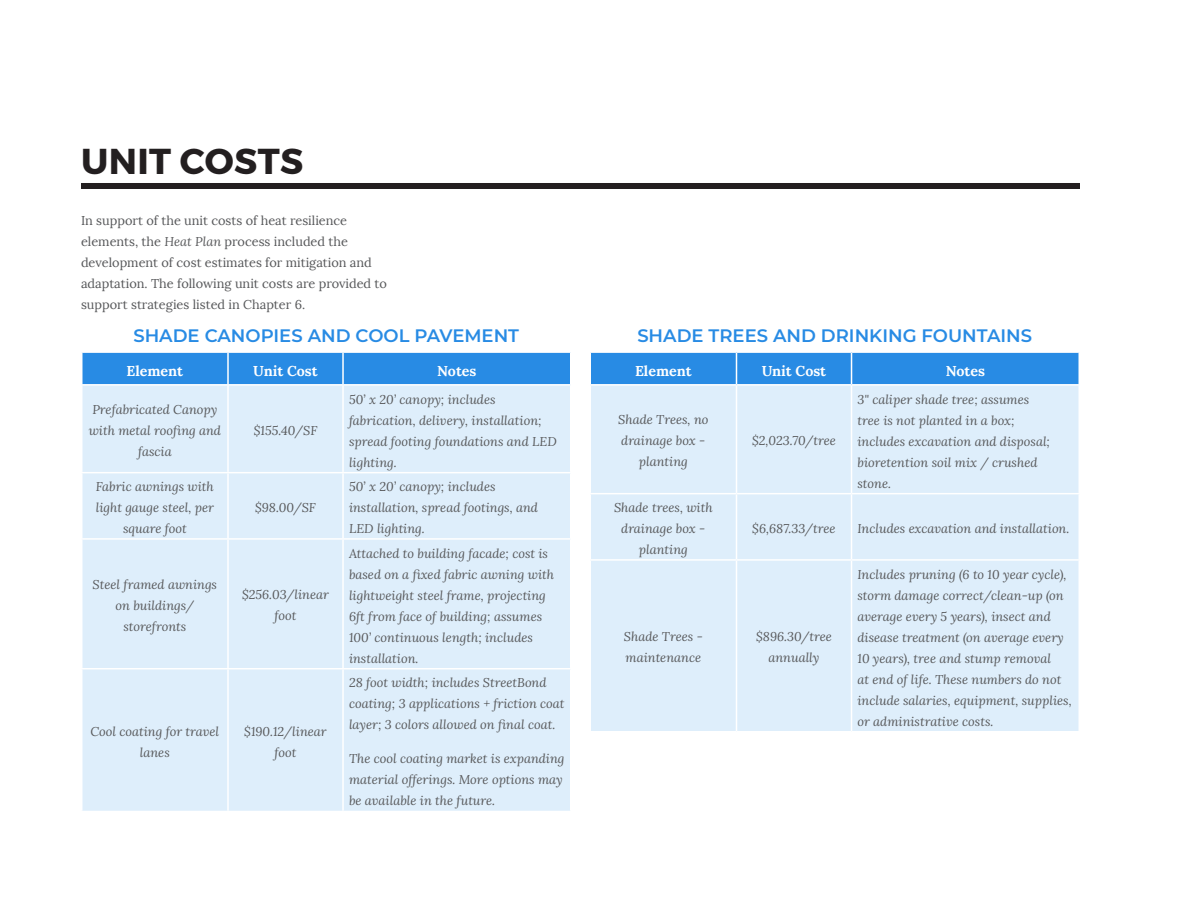
<style>
.page{position:relative;width:1188px;height:918px;background:#fff}
.page>*{position:absolute;margin:0;border:0;box-sizing:border-box;transform-origin:0 0}
.H2_HEADER_UNDERLINE{font:700 36px "Montserrat";letter-spacing:.01em;color:#231f20}
.H5_HEADER_TEXT{font:600 18px "Montserrat";color:#288be4}
.BODY___Lora_Regular{font:700 14.25px "Lora";color:#fff}
.SIDE_BAR_-_Lora_Ital{font:italic 12.75px/21px "Lora";color:#57585a;text-align:center}
.BODY___Lora_Regular-2{font:12.75px/21px "Lora";color:#57585a}
.s1{font-style:italic}
</style>
<div class="page">
<div style="left:82px;top:353px;width:488px;height:31px;background:#288be4"></div>
<div style="left:82px;top:386px;width:488px;height:425px;background:#deeefb"></div>
<hr style="left:227px;top:386px;width:2px;height:86px;background:#fff">
<hr style="left:342px;top:386px;width:2px;height:86px;background:#fff">
<hr style="left:81px;top:472px;width:147px;height:1px;background:#fff">
<hr style="left:228px;top:472px;width:115px;height:1px;background:#fff">
<hr style="left:227px;top:473px;width:2px;height:65px;background:#fff">
<hr style="left:343px;top:472px;width:229px;height:1px;background:#fff">
<hr style="left:342px;top:473px;width:2px;height:65px;background:#fff">
<hr style="left:81px;top:538px;width:147px;height:2px;background:#fff">
<hr style="left:228px;top:538px;width:115px;height:2px;background:#fff">
<hr style="left:227px;top:540px;width:2px;height:128px;background:#fff">
<hr style="left:343px;top:538px;width:229px;height:2px;background:#fff">
<hr style="left:342px;top:540px;width:2px;height:128px;background:#fff">
<hr style="left:81px;top:668px;width:147px;height:1px;background:#fff">
<hr style="left:228px;top:668px;width:115px;height:1px;background:#fff">
<hr style="left:227px;top:669px;width:2px;height:142px;background:#fff">
<hr style="left:343px;top:668px;width:229px;height:1px;background:#fff">
<hr style="left:342px;top:669px;width:2px;height:142px;background:#fff">
<hr style="left:227px;top:353px;width:2px;height:31px;background:#fff">
<hr style="left:342px;top:353px;width:2px;height:31px;background:#fff">
<div style="left:591px;top:353px;width:487px;height:31px;background:#288be4"></div>
<div style="left:591px;top:386px;width:487px;height:345px;background:#deeefb"></div>
<hr style="left:736px;top:386px;width:1px;height:107px;background:#fff">
<hr style="left:851px;top:386px;width:1px;height:107px;background:#fff">
<hr style="left:590px;top:493px;width:146px;height:1px;background:#fff">
<hr style="left:736px;top:493px;width:116px;height:1px;background:#fff">
<hr style="left:736px;top:494px;width:1px;height:65px;background:#fff">
<hr style="left:852px;top:493px;width:228px;height:1px;background:#fff">
<hr style="left:851px;top:494px;width:1px;height:65px;background:#fff">
<hr style="left:590px;top:559px;width:146px;height:2px;background:#fff">
<hr style="left:736px;top:559px;width:116px;height:2px;background:#fff">
<hr style="left:736px;top:561px;width:1px;height:170px;background:#fff">
<hr style="left:852px;top:559px;width:228px;height:2px;background:#fff">
<hr style="left:851px;top:561px;width:1px;height:170px;background:#fff">
<hr style="left:736px;top:353px;width:1px;height:31px;background:#fff">
<hr style="left:851px;top:353px;width:1px;height:31px;background:#fff">
<div style="left:81px;top:183px;width:999px;height:6px;background:#231f20"></div>
<p class="H2_HEADER_UNDERLINE" style="left:81px;top:139px;width:224px">UNIT COSTS</p>
<p class="BODY___Lora_Regular-2" style="left:81px;top:210px;width:308px">In support of the unit costs of heat resilience elements, the <span class="s1">Heat Plan</span> process included the development of cost estimates for mitigation and adaptation. The following unit costs are provided to support strategies listed in Chapter 6.</p>
<p class="H5_HEADER_TEXT" style="left:133px;top:323px;width:387px">SHADE CANOPIES AND COOL PAVEMENT</p>
<p class="H5_HEADER_TEXT" style="left:637px;top:323px;width:396px">SHADE TREES AND DRINKING FOUNTAINS</p>
<p class="BODY___Lora_Regular" style="left:127px;top:361px;width:58px">Element</p>
<p class="BODY___Lora_Regular" style="left:253px;top:361px;width:66px">Unit Cost</p>
<p class="BODY___Lora_Regular" style="left:437px;top:361px;width:41px">Notes</p>
<p class="SIDE_BAR_-_Lora_Ital" style="left:89px;top:399px;width:134px">Prefabricated Canopy with metal roofing and fascia</p>
<p class="BODY___Lora_Regular" style="left:635px;top:361px;width:58px">Element</p>
<p class="BODY___Lora_Regular" style="left:762px;top:361px;width:66px">Unit Cost</p>
<p class="BODY___Lora_Regular" style="left:946px;top:361px;width:41px">Notes</p>
<p class="SIDE_BAR_-_Lora_Ital" style="left:618px;top:409px;width:92px">Shade Trees, no drainage box - planting</p>
<p class="SIDE_BAR_-_Lora_Ital" style="left:349px;top:388px;width:209px;text-align:left">50’ x 20’ canopy; includes fabrication, delivery, installation; spread footing foundations and LED lighting.</p>
<p class="SIDE_BAR_-_Lora_Ital" style="left:858px;top:388px;width:194px;text-align:left">3" caliper shade tree; assumes tree is not planted in a box; includes excavation and disposal; bioretention soil mix / crushed stone.</p>
<p class="SIDE_BAR_-_Lora_Ital" style="left:254px;top:420px;width:65px">$155.40/SF</p>
<p class="SIDE_BAR_-_Lora_Ital" style="left:752px;top:430px;width:85px">$2,023.70/tree</p>
<p class="SIDE_BAR_-_Lora_Ital" style="left:96px;top:476px;width:120px">Fabric awnings with light gauge steel, per square foot</p>
<p class="SIDE_BAR_-_Lora_Ital" style="left:349px;top:476px;width:191px;text-align:left">50’ x 20’ canopy; includes installation, spread footings, and<br>LED lighting.</p>
<p class="SIDE_BAR_-_Lora_Ital" style="left:255px;top:497px;width:62px">$98.00/SF</p>
<p class="SIDE_BAR_-_Lora_Ital" style="left:614px;top:497px;width:100px">Shade trees, with drainage box - planting</p>
<p class="SIDE_BAR_-_Lora_Ital" style="left:752px;top:518px;width:85px">$6,687.33/tree</p>
<p class="SIDE_BAR_-_Lora_Ital" style="left:858px;top:518px;width:213px">Includes excavation and installation.</p>
<p class="SIDE_BAR_-_Lora_Ital" style="left:349px;top:542px;width:207px;text-align:left">Attached to building facade; cost is based on a fixed fabric awning with lightweight steel frame, projecting<br>6ft from face of building; assumes<br>100’ continuous length; includes installation.</p>
<p class="SIDE_BAR_-_Lora_Ital" style="left:858px;top:563px;width:216px;text-align:left">Includes pruning (6 to 10 year cycle), storm damage correct/clean-up (on average every 5 years), insect and disease treatment (on average every 10 years), tree and stump removal<br>at end of life. These numbers do not include salaries, equipment, supplies, or administrative costs.</p>
<p class="SIDE_BAR_-_Lora_Ital" style="left:93px;top:574px;width:126px">Steel framed awnings on buildings/ storefronts</p>
<p class="SIDE_BAR_-_Lora_Ital" style="left:242px;top:584px;width:88px">$256.03/linear foot</p>
<p class="SIDE_BAR_-_Lora_Ital" style="left:624px;top:626px;width:80px;text-align:left">Shade Trees - maintenance</p>
<p class="SIDE_BAR_-_Lora_Ital" style="left:756px;top:626px;width:77px">$896.30/tree annually</p>
<p class="SIDE_BAR_-_Lora_Ital" style="left:349px;top:672px;width:217px;text-align:left">28 foot width; includes StreetBond coating; 3 applications + friction coat layer; 3 colors allowed on final coat.</p>
<p class="SIDE_BAR_-_Lora_Ital" style="left:349px;top:748px;width:217px;text-align:left">The cool coating market is expanding material offerings. More options may be available in the future.</p>
<p class="SIDE_BAR_-_Lora_Ital" style="left:91px;top:720px;width:130px">Cool coating for travel lanes</p>
<p class="SIDE_BAR_-_Lora_Ital" style="left:244px;top:720px;width:84px">$190.12/linear foot</p>
</div>
